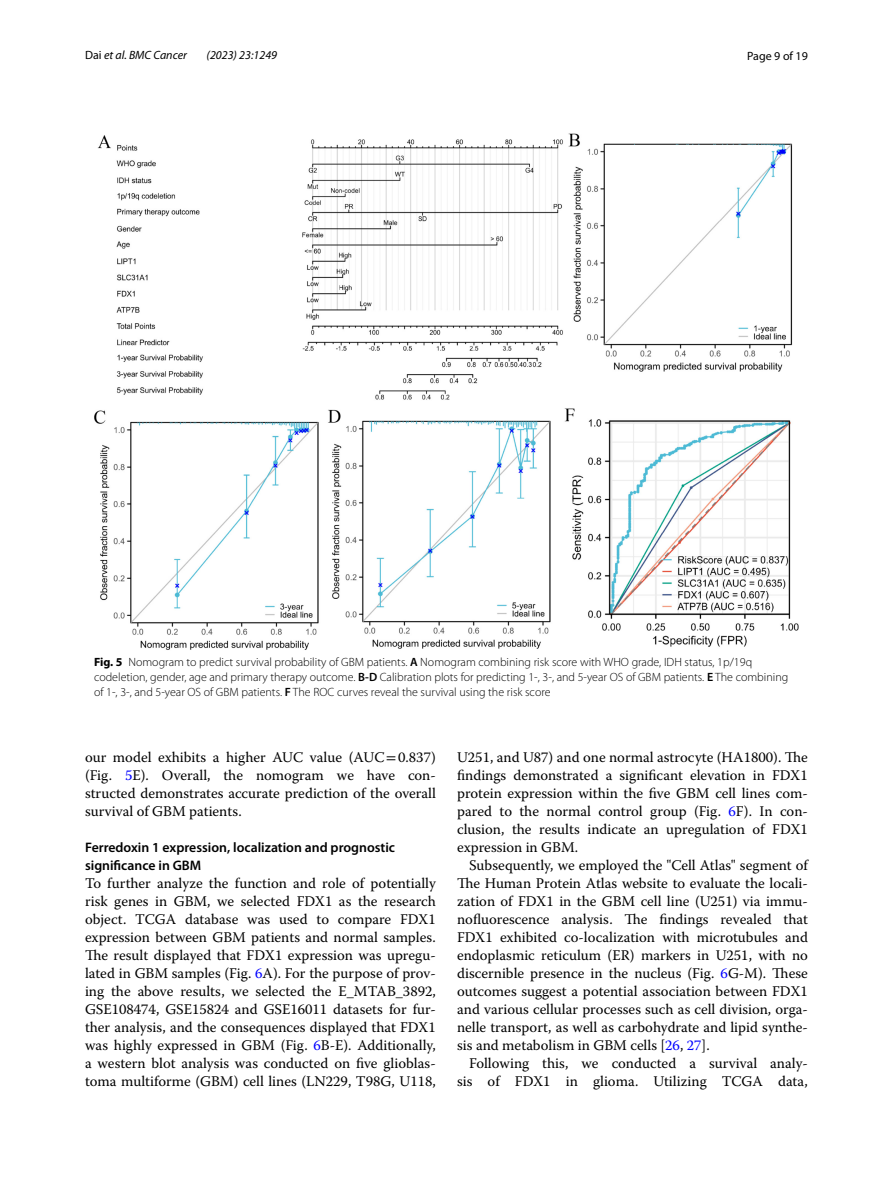
<style>
.page{position:relative;width:893px;height:1187px;background:#fff}
.page>*{position:absolute;margin:0;border:0;box-sizing:border-box;transform-origin:0 0}
.t1{font:14.7px/18px "Warnock Pro";color:#000;text-align:justify}
.t2{font:600 13.8px/18px "Myriad Pro";color:#000}
.t3{font:300 12px/15px "Myriad Pro";color:#000}
.t4{font:italic 12px "Myriad Pro";color:#000}
.t5{font:12px "Myriad Pro";color:#000}
.s1{font-style:normal}
.s2{font-weight:700}
.s3{font-weight:600}
.s4{font-family:"STIX"}
.s5{color:#00f}
</style>
<div class="page">
<img style="left:94px;top:133px;width:705px;height:517px">
<p class="t4" style="left:85px;top:48px;width:103px"><span class="s1">Dai</span> et al. BMC Cancer</p>
<p class="t4" style="left:207px;top:48px;width:72px">(2023) 23:1249</p>
<p class="t5" style="left:747px;top:48px;width:62px">Page 9 of 19</p>
<p class="t3" style="left:94px;top:654px;width:696px"><span class="s2">Fig. 5</span> Nomogram to predict survival probability of GBM patients. <span class="s3">A</span> Nomogram combining risk score with WHO grade, IDH status, 1p/19q codeletion, gender, age and primary therapy outcome. <span class="s3">B-D</span> Calibration plots for predicting 1-, 3-, and 5-year OS of GBM patients. <span class="s3">E</span> The combining of 1-, 3-, and 5-year OS of GBM patients. <span class="s3">F</span> The ROC curves reveal the survival using the risk score</p>
<p class="t1" style="left:85px;top:747px;width:352px">our model exhibits a higher AUC value (AUC<span class="s4">=</span>0.837) (Fig. <span class="s5">5</span>E). Overall, the nomogram we have con&shy;structed demonstrates accurate prediction of the overall survival of GBM patients.</p>
<p class="t2" style="left:85px;top:837px;width:312px">Ferredoxin 1 expression, localization and prognostic significance in GBM</p>
<p class="t1" style="left:85px;top:873px;width:352px">To further analyze the function and role of potentially risk genes in GBM, we selected FDX1 as the research object. TCGA database was used to compare FDX1 expression between GBM patients and normal samples.<br>The result displayed that FDX1 expression was upregu&shy;lated in GBM samples (Fig. <span class="s5">6</span>A). For the purpose of prov&shy;ing the above results, we selected the E_MTAB_3892, GSE108474, GSE15824 and GSE16011 datasets for fur&shy;ther analysis, and the consequences displayed that FDX1 was highly expressed in GBM (Fig. <span class="s5">6</span>B-E). Additionally, a western blot analysis was conducted on five glioblas&shy;toma multiforme (GBM) cell lines (LN229, T98G, U118,</p>
<p class="t1" style="left:457px;top:747px;width:352px">U251, and U87) and one normal astrocyte (HA1800). The findings demonstrated a significant elevation in FDX1 protein expression within the five GBM cell lines com&shy;pared to the normal control group (Fig. <span class="s5">6</span>F). In con&shy;clusion, the results indicate an upregulation of FDX1 expression in GBM.</p>
<p class="t1" style="left:457px;top:855px;width:352px;text-indent:12px">Subsequently, we employed the "Cell Atlas" segment of The Human Protein Atlas website to evaluate the locali&shy;zation of FDX1 in the GBM cell line (U251) via immu&shy;nofluorescence analysis. The findings revealed that FDX1 exhibited co-localization with microtubules and endoplasmic reticulum (ER) markers in U251, with no discernible presence in the nucleus (Fig. <span class="s5">6</span>G-M). These outcomes suggest a potential association between FDX1 and various cellular processes such as cell division, orga&shy;nelle transport, as well as carbohydrate and lipid synthe&shy;sis and metabolism in GBM cells [<span class="s5">26</span>, <span class="s5">27</span>].</p>
<p class="t1" style="left:457px;top:1053px;width:352px;text-align:right">Following this, we conducted a survival analy&shy;sis of FDX1 in glioma. Utilizing TCGA data,</p>
</div>
